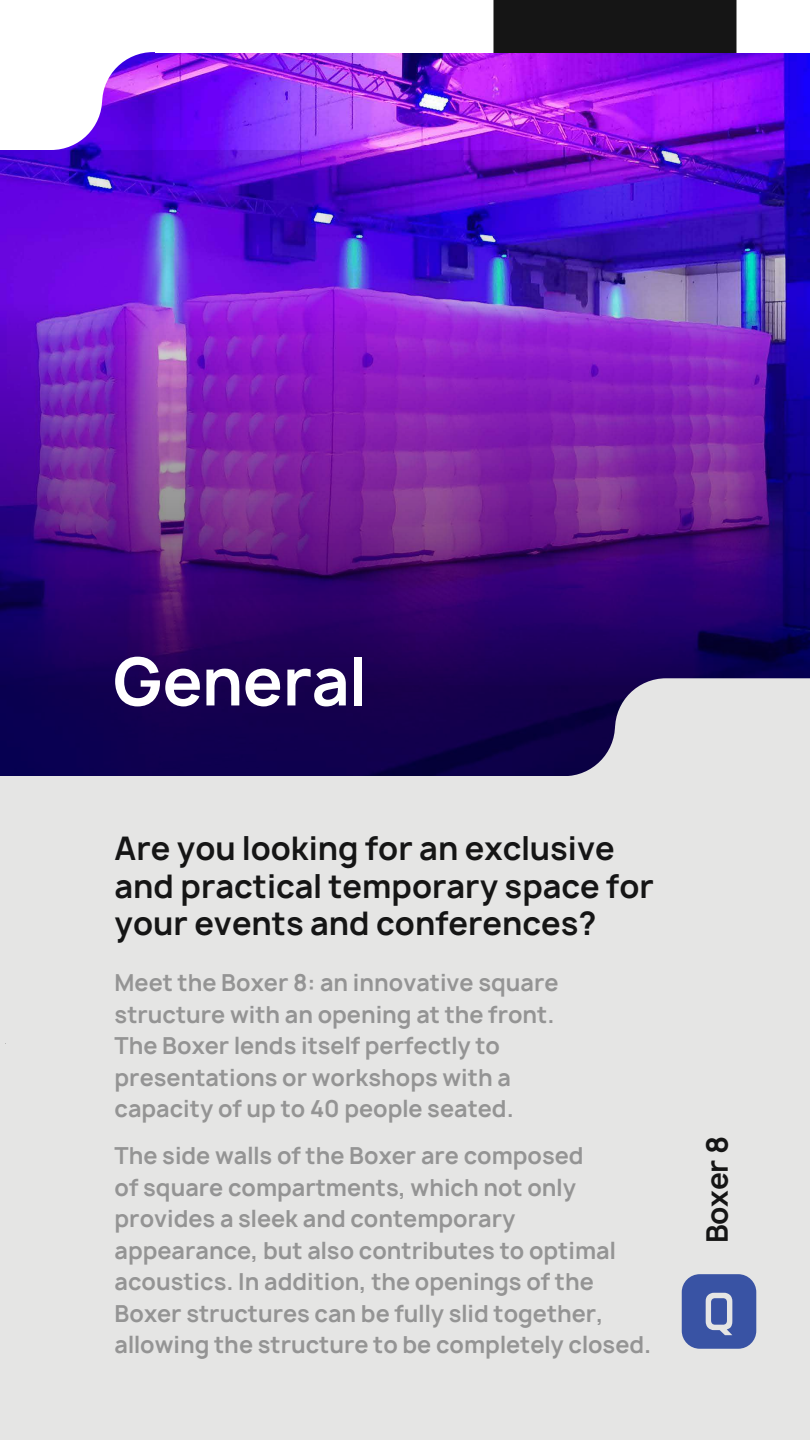
<style>
.page{position:relative;width:810px;height:1440px;background:#fff}
.page>*{position:absolute;margin:0;border:0;box-sizing:border-box;transform-origin:0 0}
.t1{font:700 63.75px "Manrope";letter-spacing:-.005em;color:#fff}
.t2{font:700 31.2px/37.4px "Manrope";color:#151515}
.t3{font:700 28.5px "Manrope";letter-spacing:-.015em;color:#151515}
.t4{font:700 22.5px/31.5px "Manrope";color:#949494}
</style>
<div class="page">
<img style="left:0;top:52px;width:810px;height:99px">
<img style="left:0;top:151px;width:810px;height:625px">
<svg style="left:527px;top:678px;width:283px;height:98px;fill:#e5e5e4"></svg>
<div style="left:0;top:776px;width:810px;height:664px;background:#e5e5e4"></div>
<svg style="left:0;top:52px;width:190px;height:98px"></svg>
<div style="left:493px;top:0;width:243px;height:52px;background:#151515"></div>
<div style="left:682px;top:1274px;width:74px;height:75px;background:#3953a4;border-radius:18px"></div>
<svg style="left:706px;top:1293px;width:26px;height:42px"></svg>
<img style="left:0;top:525px;width:5px;height:251px">
<h1 class="t1" style="left:112px;top:639px;width:256px">General</h1>
<h2 class="t2" style="left:115px;top:830px;width:541px">Are you looking for an exclusive and practical temporary space for your events and conferences?</h2>
<p class="t4" style="left:115px;top:967px;width:445px">Meet the Boxer 8: an innovative square structure with an opening at the front.<br>The Boxer lends itself perfectly to presentations or workshops with a capacity of up to 40 people seated.</p>
<p class="t4" style="left:115px;top:1140px;width:538px">The side walls of the Boxer are composed<br>of square compartments, which not only provides a sleek and contemporary appearance, but also contributes to optimal acoustics. In addition, the openings of the Boxer structures can be fully slid together, allowing the structure to be completely closed.</p>
<p class="t3" style="left:698px;top:1243px;width:108px;rotate:-90deg">Boxer 8</p>
</div>
